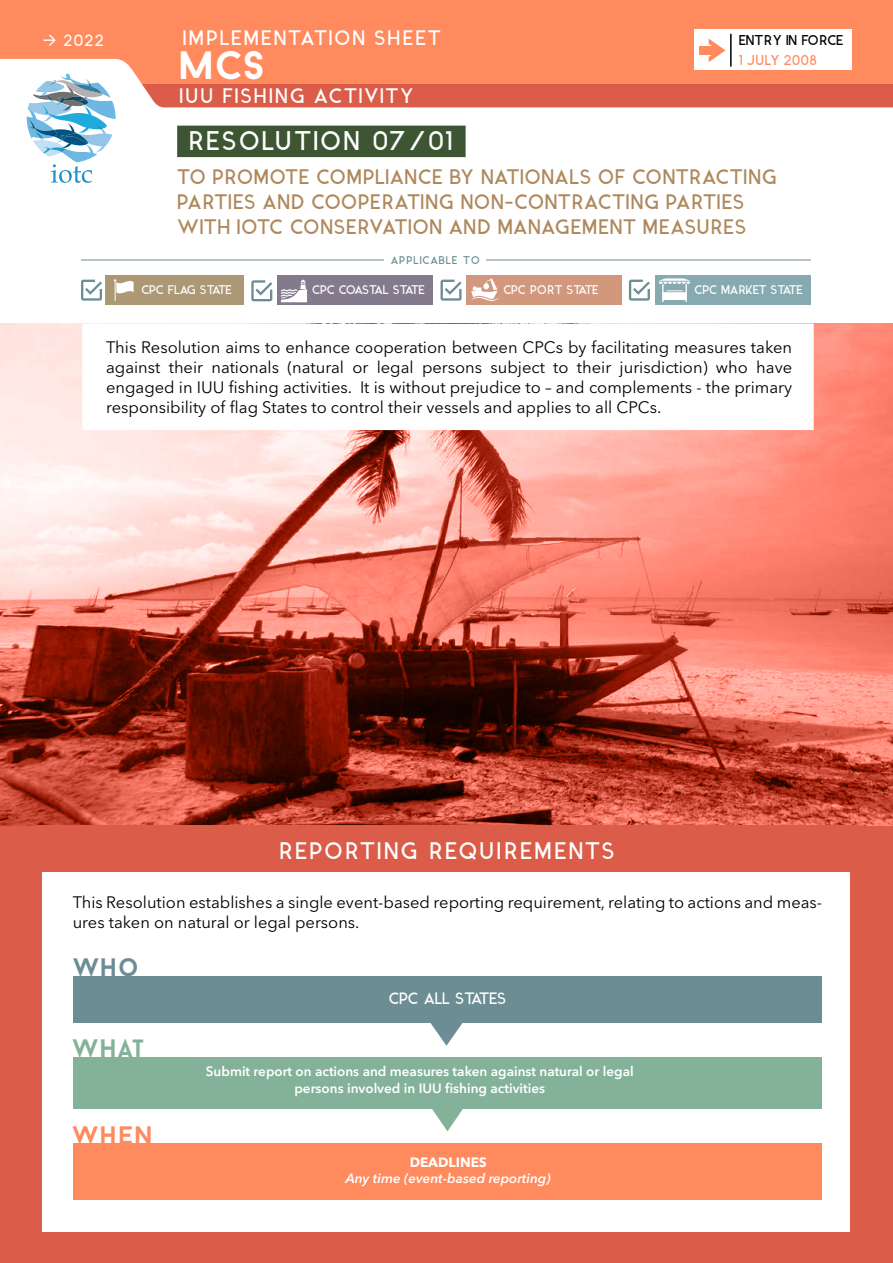
<style>
.page{position:relative;width:893px;height:1263px;background:#fff}
.page>*{position:absolute;margin:0;border:0;box-sizing:border-box;transform-origin:0 0}
.t1{font:700 39.45px "Baron Neue";color:#fff}
.t2{font:27px "Ikaros";letter-spacing:.07em;color:#fff}
.t3{font:700 25.2px "Baron Neue";color:#83b298}
.t4{font:700 25.2px "Baron Neue";color:#ff8a5e}
.t5{font:700 25.2px "Baron Neue";color:#6b8d93}
.t6{font:24px "Ikaros";letter-spacing:.08em;color:#fff}
.t7{font:21px/25.2px "Ikaros";letter-spacing:.02em;color:#ae885b}
.t8{font:21px "Ikaros";letter-spacing:.085em;color:#fff}
.t9{font:16.5px/19.8px "Avenir Next LT Pro";color:#000;text-align:justify}
.t10{font:16.5px "Ikaros";letter-spacing:-.02em;color:#fff}
.t11{font:14.25px "Ikaros";letter-spacing:-.005em;color:#000}
.t12{font:14.25px "Ikaros";letter-spacing:.04em;color:#ff8a5e}
.t13{font:600 13.5px/16.2px "Avenir Next LT Pro";color:#fff;text-align:center}
.t14{font:italic 600 13.5px "Avenir Next LT Pro";color:#fff}
.t15{font:700 13.5px "Avenir Next LT Pro";color:#fff}
.t16{font:12.6px "Ikaros";letter-spacing:-.025em;color:#fff}
.t17{font:12.6px "Ikaros";letter-spacing:-.05em;color:#fff}
.t18{font:11.25px "Ikaros";letter-spacing:.07em;color:#6b8d93}
.s1{font-family:"Rational"}
</style>
<div class="page">
<div style="left:0;top:324px;width:893px;height:939px;background:#da5c49"></div>
<div style="left:43px;top:343px;width:807px;height:888px;background:#fff"></div>
<img style="left:0;top:324px;width:893px;height:501px">
<div style="left:82px;top:324px;width:732px;height:106px;background:#fff"></div>
<hr style="left:81px;top:260px;width:730px;height:1px;background:#6b8d93">
<div style="left:384px;top:253px;width:102px;height:13px;background:#fff"></div>
<div style="left:655px;top:275px;width:156px;height:30px;background:#87aab1"></div>
<svg style="left:659px;top:278px;width:32px;height:24px"></svg>
<div style="left:466px;top:275px;width:156px;height:30px;background:#d2987e"></div>
<svg style="left:471px;top:278px;width:28px;height:23px"></svg>
<div style="left:106px;top:275px;width:138px;height:30px;background:#ac9874"></div>
<svg style="left:114px;top:279px;width:20px;height:22px"></svg>
<div style="left:277px;top:275px;width:156px;height:30px;background:#837a8e"></div>
<svg style="left:281px;top:279px;width:26px;height:23px"></svg>
<svg style="left:81px;top:280px;width:21px;height:21px"></svg>
<svg style="left:629px;top:280px;width:21px;height:21px"></svg>
<svg style="left:441px;top:280px;width:21px;height:21px"></svg>
<svg style="left:251px;top:280px;width:21px;height:21px"></svg>
<div style="left:36px;top:825px;width:823px;height:46px;background:#da5c49"></div>
<svg style="left:427px;top:1108px;width:41px;height:23px"></svg>
<div style="left:73px;top:1057px;width:749px;height:51px;background:#83b298"></div>
<div style="left:73px;top:1143px;width:749px;height:56px;background:#ff8a5e"></div>
<svg style="left:430px;top:1023px;width:33px;height:23px"></svg>
<div style="left:73px;top:976px;width:749px;height:47px;background:#6b8d93"></div>
<div style="left:0;top:0;width:893px;height:123px;background:#ff8a5e"></div>
<svg style="left:0;top:59px;width:893px;height:99px"></svg>
<div style="left:177px;top:126px;width:289px;height:31px;background:#3d5533"></div>
<div style="left:694px;top:29px;width:157px;height:41px;background:#fff"></div>
<hr style="left:730px;top:34px;width:2px;height:33px;background:#000">
<div style="left:699px;top:46px;width:19px;height:9px;background:#ff8a5e"></div>
<svg style="left:709px;top:39px;width:16px;height:23px"></svg>
<svg style="left:27px;top:74px;width:89px;height:109px"></svg>
<p class="t10" style="left:43px;top:31px;width:62px"><span class="s1">→</span> 2022</p>
<p class="t8" style="left:183px;top:25px;width:259px">IMPLEMENTATION SHEET</p>
<h1 class="t1" style="left:178px;top:40px;width:88px">MCS</h1>
<p class="t8" style="left:180px;top:84px;width:236px">IUU FISHING ACTIVITY</p>
<p class="t11" style="left:739px;top:31px;width:106px">ENTRY IN FORCE</p>
<p class="t12" style="left:739px;top:52px;width:80px">1 JULY 2008</p>
<h2 class="t2" style="left:187px;top:125px;width:267px">RESOLUTION 07/01</h2>
<p class="t7" style="left:177px;top:164px;width:601px">TO PROMOTE COMPLIANCE BY NATIONALS OF CONTRACTING<br>PARTIES AND COOPERATING NON-CONTRACTING PARTIES<br>WITH IOTC CONSERVATION AND MANAGEMENT MEASURES</p>
<p class="t18" style="left:391px;top:253px;width:91px">APPLICABLE TO</p>
<p class="t16" style="left:141px;top:282px;width:92px">CPC FLAG STATE</p>
<p class="t17" style="left:312px;top:282px;width:114px">CPC COASTAL STATE</p>
<p class="t16" style="left:503px;top:282px;width:97px">CPC PORT STATE</p>
<p class="t16" style="left:695px;top:282px;width:110px">CPC MARKET STATE</p>
<p class="t9" style="left:106px;top:338px;width:688px">This Resolution aims to enhance cooperation between CPCs by facilitating measures taken against their nationals (natural or legal persons subject to their jurisdiction) who have engaged in IUU fishing activities. It is without prejudice to – and complements - the primary responsibility of flag States to control their vessels and applies to all CPCs.</p>
<h3 class="t6" style="left:278px;top:837px;width:338px">REPORTING REQUIREMENTS</h3>
<p class="t9" style="left:73px;top:892px;width:751px">This Resolution establishes a single event-based reporting requirement, relating to actions and meas&shy;ures taken on natural or legal persons.</p>
<h3 class="t5" style="left:73px;top:952px;width:67px">WHO</h3>
<h3 class="t3" style="left:73px;top:1032px;width:73px">WHAT</h3>
<h3 class="t4" style="left:73px;top:1119px;width:82px">WHEN</h3>
<p class="t10" style="left:389px;top:989px;width:119px">CPC ALL STATES</p>
<p class="t13" style="left:206px;top:1063px;width:429px">Submit report on actions and measures taken against natural or legal persons involved in IUU fishing activities</p>
<p class="t15" style="left:410px;top:1154px;width:79px">DEADLINES</p>
<p class="t14" style="left:346px;top:1170px;width:207px">Any time (event-based reporting)</p>
</div>
